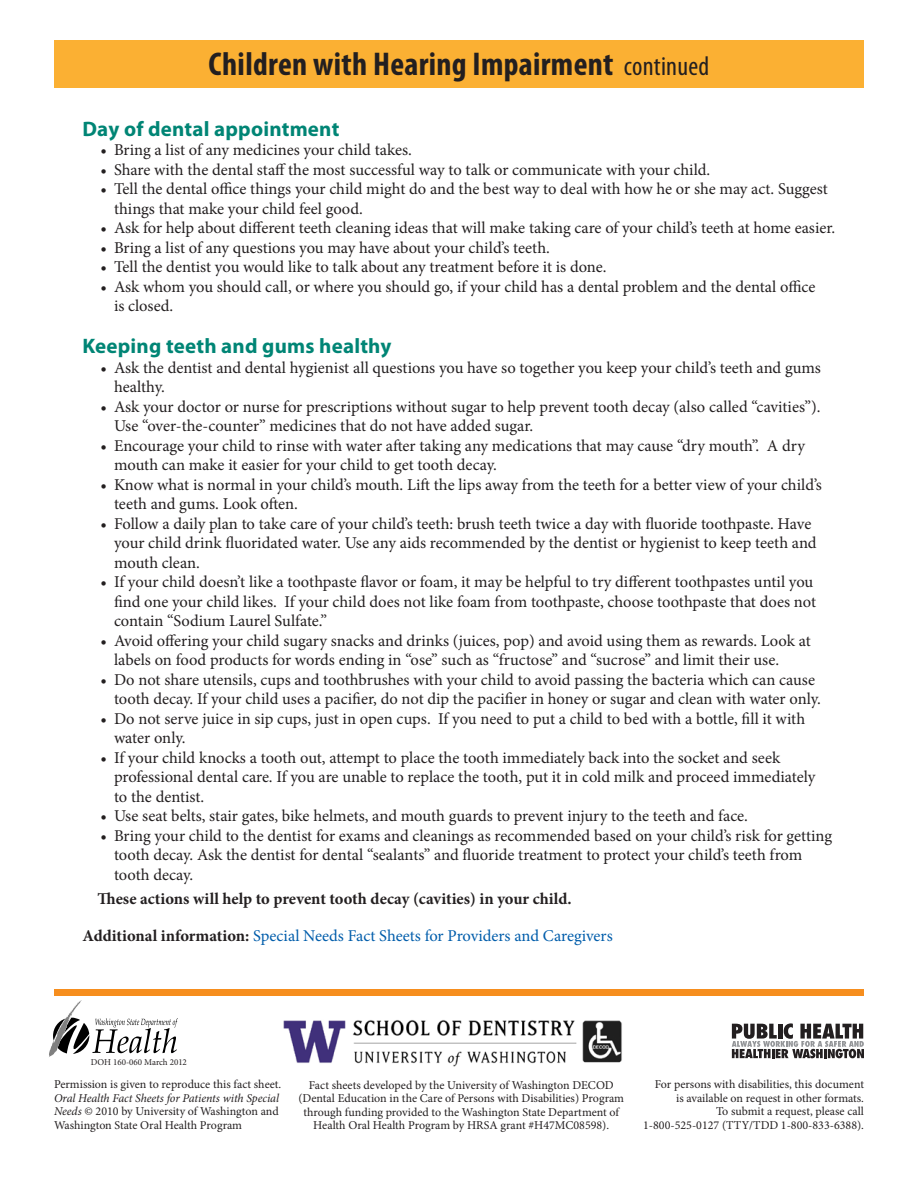
<style>
.page{position:relative;width:918px;height:1188px;background:#fff}
.page>*{position:absolute;margin:0;border:0;box-sizing:border-box;transform-origin:0 0}
.t1{font:700 condensed 33px "Myriad Pro";letter-spacing:.01em;color:#231f20}
.subheadC{font:700 21px "Myriad Pro";letter-spacing:.01em;color:#008575}
.bullet{font:16.5px/19.5px "Minion Pro";color:#231f20}
.body{font:16.5px "Minion Pro";color:#015dab}
.body-indent{font:700 16.5px "Minion Pro";color:#231f20}
.footnote{font:12px/13.5px "Minion Pro";color:#231f20;text-align:right}
.t2{font:9px "Minion Pro";color:#231f20}
.s1{font-weight:400;font-size:27px}
.s2{font-weight:700;color:#231f20}
.s3{font-style:italic}
</style>
<div class="page">
<div style="left:54px;top:40px;width:810px;height:48px;background:#fbb033"></div>
<div style="left:54px;top:989px;width:810px;height:7px;background:#f68e1e"></div>
<svg style="left:49px;top:1000px;width:129px;height:57px"></svg>
<svg style="left:732px;top:1023px;width:132px;height:35px"></svg>
<img style="left:283px;top:1020px;width:339px;height:47px">
<p class="t1" style="left:209px;top:43px;width:502px">Children with Hearing Impairment <span class="s1">continued</span></p>
<p class="subheadC" style="left:82px;top:115px;width:258px">Day of dental appointment</p>
<p class="bullet" style="left:100px;top:140px;width:313px">• Bring a list of any medicines your child takes.</p>
<p class="bullet" style="left:100px;top:160px;width:611px">• Share with the dental staff the most successful way to talk or communicate with your child.</p>
<p class="bullet" style="left:114px;top:179px;width:715px;text-indent:-14px">• Tell the dental office things your child might do and the best way to deal with how he or she may act. Suggest things that make your child feel good.</p>
<p class="bullet" style="left:100px;top:218px;width:736px">• Ask for help about different teeth cleaning ideas that will make taking care of your child’s teeth at home easier.</p>
<p class="bullet" style="left:100px;top:238px;width:451px">• Bring a list of any questions you may have about your child’s teeth.</p>
<p class="bullet" style="left:100px;top:257px;width:508px">• Tell the dentist you would like to talk about any treatment before it is done.</p>
<p class="bullet" style="left:114px;top:277px;width:703px;text-indent:-14px">• Ask whom you should call, or where you should go, if your child has a dental problem and the dental office is closed.</p>
<p class="subheadC" style="left:82px;top:332px;width:310px">Keeping teeth and gums healthy</p>
<p class="bullet" style="left:114px;top:358px;width:709px;text-indent:-14px">• Ask the dentist and dental hygienist all questions you have so together you keep your child’s teeth and gums healthy.</p>
<p class="bullet" style="left:114px;top:397px;width:708px;text-indent:-14px">• Ask your doctor or nurse for prescriptions without sugar to help prevent tooth decay (also called “cavities”).<br>Use “over-the-counter” medicines that do not have added sugar.</p>
<p class="bullet" style="left:114px;top:436px;width:692px;text-indent:-14px">• Encourage your child to rinse with water after taking any medications that may cause “dry mouth”. A dry mouth can make it easier for your child to get tooth decay.</p>
<p class="bullet" style="left:114px;top:475px;width:709px;text-indent:-14px">• Know what is normal in your child’s mouth. Lift the lips away from the teeth for a better view of your child’s teeth and gums. Look often.</p>
<p class="bullet" style="left:114px;top:514px;width:704px;text-indent:-14px">• Follow a daily plan to take care of your child’s teeth: brush teeth twice a day with fluoride toothpaste. Have your child drink fluoridated water. Use any aids recommended by the dentist or hygienist to keep teeth and mouth clean.</p>
<p class="bullet" style="left:114px;top:572px;width:704px;text-indent:-14px">• If your child doesn’t like a toothpaste flavor or foam, it may be helpful to try different toothpastes until you find one your child likes. If your child does not like foam from toothpaste, choose toothpaste that does not contain “Sodium Laurel Sulfate.”</p>
<p class="bullet" style="left:114px;top:631px;width:698px;text-indent:-14px">• Avoid offering your child sugary snacks and drinks (juices, pop) and avoid using them as rewards. Look at labels on food products for words ending in “ose” such as “fructose” and “sucrose” and limit their use.</p>
<p class="bullet" style="left:114px;top:670px;width:709px;text-indent:-14px">• Do not share utensils, cups and toothbrushes with your child to avoid passing the bacteria which can cause tooth decay. If your child uses a pacifier, do not dip the pacifier in honey or sugar and clean with water only.</p>
<p class="bullet" style="left:114px;top:709px;width:693px;text-indent:-14px">• Do not serve juice in sip cups, just in open cups. If you need to put a child to bed with a bottle, fill it with water only.</p>
<p class="bullet" style="left:114px;top:748px;width:703px;text-indent:-14px">• If your child knocks a tooth out, attempt to place the tooth immediately back into the socket and seek professional dental care. If you are unable to replace the tooth, put it in cold milk and proceed immediately to the dentist.</p>
<p class="bullet" style="left:100px;top:806px;width:649px">• Use seat belts, stair gates, bike helmets, and mouth guards to prevent injury to the teeth and face.</p>
<p class="bullet" style="left:114px;top:826px;width:720px;text-indent:-14px">• Bring your child to the dentist for exams and cleanings as recommended based on your child’s risk for getting tooth decay. Ask the dentist for dental “sealants” and fluoride treatment to protect your child’s teeth from tooth decay.</p>
<p class="body-indent" style="left:98px;top:887px;width:476px">These actions will help to prevent tooth decay (cavities) in your child.</p>
<p class="body" style="left:82px;top:925px;width:532px"><span class="s2">Additional information:</span> Special Needs Fact Sheets for Providers and Caregivers</p>
<p class="t2" style="left:91px;top:1056px;width:98px">DOH 160-060 March 2012</p>
<p class="footnote" style="left:54px;top:1078px;width:229px;text-align:left">Permission is given to reproduce this fact sheet.<br><span class="s3">Oral Health Fact Sheets for Patients with Special Needs</span> © 2010 by University of Washington and Washington State Oral Health Program</p>
<p class="footnote" style="left:298px;top:1078px;width:327px;text-align:center">Fact sheets developed by the University of Washington DECOD (Dental Education in the Care of Persons with Disabilities) Program through funding provided to the Washington State Department of Health Oral Health Program by HRSA grant #H47MC08598).</p>
<p class="footnote" style="left:655px;top:1078px;width:211px">For persons with disabilities, this document is available on request in other formats.</p>
<p class="footnote" style="left:643px;top:1105px;width:222px">To submit a request, please call<br>1-800-525-0127 (TTY/TDD 1-800-833-6388).</p>
</div>
